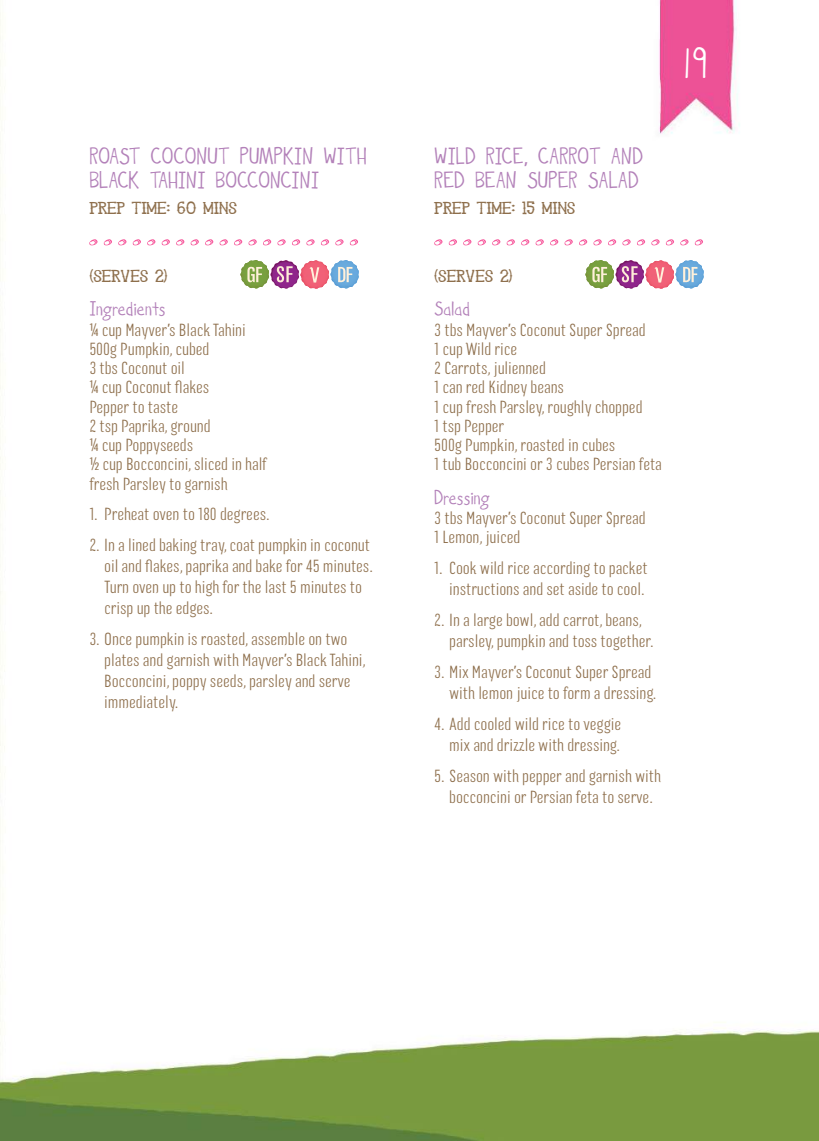
<style>
.page{position:relative;width:819px;height:1141px;background:#fff}
.page>*{position:absolute;margin:0;border:0;box-sizing:border-box;transform-origin:0 0}
.t1{font:35px "The Only Exception";color:#fff}
.t2{font:24.5px/24.5px "Hockeyis Lif";color:#b381b9}
.t3{font:21px "Ghosttown BC";color:#8e6f4c}
.t4{font:21px "Hockeyis Lif";color:#b381b9}
.t5{font:300 17.5px/19.2px "Kurry Pro";color:#8e6f4c}
</style>
<div class="page">
<img style="left:0;top:0;width:819px;height:1141px">
<svg style="left:89px;top:239px;width:8px;height:6px"></svg>
<svg style="left:104px;top:239px;width:8px;height:6px"></svg>
<svg style="left:118px;top:239px;width:8px;height:6px"></svg>
<svg style="left:133px;top:239px;width:8px;height:6px"></svg>
<svg style="left:147px;top:239px;width:8px;height:6px"></svg>
<svg style="left:162px;top:239px;width:8px;height:6px"></svg>
<svg style="left:176px;top:239px;width:8px;height:6px"></svg>
<svg style="left:191px;top:239px;width:8px;height:6px"></svg>
<svg style="left:205px;top:239px;width:8px;height:6px"></svg>
<svg style="left:219px;top:239px;width:9px;height:6px"></svg>
<svg style="left:234px;top:239px;width:8px;height:6px"></svg>
<svg style="left:248px;top:239px;width:9px;height:6px"></svg>
<svg style="left:263px;top:239px;width:8px;height:6px"></svg>
<svg style="left:277px;top:239px;width:9px;height:6px"></svg>
<svg style="left:292px;top:239px;width:8px;height:6px"></svg>
<svg style="left:306px;top:239px;width:8px;height:6px"></svg>
<svg style="left:321px;top:239px;width:8px;height:6px"></svg>
<svg style="left:335px;top:239px;width:8px;height:6px"></svg>
<svg style="left:350px;top:239px;width:8px;height:6px"></svg>
<svg style="left:240px;top:260px;width:119px;height:29px"></svg>
<svg style="left:434px;top:239px;width:8px;height:6px"></svg>
<svg style="left:449px;top:239px;width:8px;height:6px"></svg>
<svg style="left:463px;top:239px;width:8px;height:6px"></svg>
<svg style="left:477px;top:239px;width:9px;height:6px"></svg>
<svg style="left:492px;top:239px;width:8px;height:6px"></svg>
<svg style="left:506px;top:239px;width:9px;height:6px"></svg>
<svg style="left:521px;top:239px;width:8px;height:6px"></svg>
<svg style="left:535px;top:239px;width:8px;height:6px"></svg>
<svg style="left:550px;top:239px;width:8px;height:6px"></svg>
<svg style="left:564px;top:239px;width:8px;height:6px"></svg>
<svg style="left:579px;top:239px;width:8px;height:6px"></svg>
<svg style="left:593px;top:239px;width:8px;height:6px"></svg>
<svg style="left:608px;top:239px;width:8px;height:6px"></svg>
<svg style="left:622px;top:239px;width:8px;height:6px"></svg>
<svg style="left:637px;top:239px;width:8px;height:6px"></svg>
<svg style="left:651px;top:239px;width:8px;height:6px"></svg>
<svg style="left:665px;top:239px;width:9px;height:6px"></svg>
<svg style="left:680px;top:239px;width:8px;height:6px"></svg>
<svg style="left:694px;top:239px;width:9px;height:6px"></svg>
<svg style="left:585px;top:260px;width:119px;height:29px"></svg>
<h2 class="t2" style="left:89px;top:146px;width:279px">ROAST COCONUT PUMPKIN WITH<br>BLACK TAHINI BOCCONCINI</h2>
<p class="t3" style="left:89px;top:199px;width:149px">PREP TIME: 60 MINS</p>
<p class="t3" style="left:89px;top:267px;width:80px">(Serves 2)</p>
<p class="t4" style="left:89px;top:300px;width:78px">Ingredients</p>
<p class="t5" style="left:89px;top:319px;width:179px">¼ cup Mayver’s Black Tahini<br>500g Pumpkin, cubed<br>3 tbs Coconut oil<br>¼ cup Coconut flakes<br>Pepper to taste<br>2 tsp Paprika, ground<br>¼ cup Poppyseeds<br>½ cup Bocconcini, sliced in half fresh Parsley to garnish</p>
<p class="t5" style="left:89px;top:504px;width:182px">1. Preheat oven to 180 degrees.</p>
<p class="t5" style="left:104px;top:534px;width:270px;line-height:21px;text-indent:-15px">2. In a lined baking tray, coat pumpkin in coconut oil and flakes, paprika and bake for 45 minutes.<br>Turn oven up to high for the last 5 minutes to crisp up the edges.</p>
<p class="t5" style="left:104px;top:628px;width:263px;line-height:21px;text-indent:-15px">3. Once pumpkin is roasted, assemble on two plates and garnish with Mayver’s Black Tahini, Bocconcini, poppy seeds, parsley and serve immediately.</p>
<h1 class="t1" style="left:684px;top:46px;width:23px">19</h1>
<h2 class="t2" style="left:434px;top:146px;width:210px">WILD RICE, CARROT AND<br>RED BEAN SUPER SALAD</h2>
<p class="t3" style="left:434px;top:199px;width:142px">PREP TIME: 15 MINS</p>
<p class="t3" style="left:434px;top:267px;width:80px">(Serves 2)</p>
<p class="t4" style="left:434px;top:300px;width:37px">Salad</p>
<p class="t5" style="left:434px;top:319px;width:229px">3 tbs Mayver’s Coconut Super Spread<br>1 cup Wild rice<br>2 Carrots, julienned<br>1 can red Kidney beans<br>1 cup fresh Parsley, roughly chopped<br>1 tsp Pepper<br>500g Pumpkin, roasted in cubes<br>1 tub Bocconcini or 3 cubes Persian feta</p>
<p class="t4" style="left:434px;top:488px;width:57px">Dressing</p>
<p class="t5" style="left:434px;top:508px;width:213px">3 tbs Mayver’s Coconut Super Spread<br>1 Lemon, juiced</p>
<p class="t5" style="left:434px;top:557px;width:215px;line-height:21px;text-align:right">1. Cook wild rice according to packet instructions and set aside to cool.</p>
<p class="t5" style="left:449px;top:609px;width:206px;line-height:21px;text-indent:-15px">2. In a large bowl, add carrot, beans, parsley, pumpkin and toss together.</p>
<p class="t5" style="left:434px;top:661px;width:224px;line-height:21px;text-align:right">3. Mix Mayver’s Coconut Super Spread with lemon juice to form a dressing.</p>
<p class="t5" style="left:434px;top:713px;width:188px;line-height:21px;text-align:right">4. Add cooled wild rice to veggie mix and drizzle with dressing.</p>
<p class="t5" style="left:434px;top:765px;width:228px;line-height:21px;text-align:center">5. Season with pepper and garnish with bocconcini or Persian feta to serve.</p>
</div>
